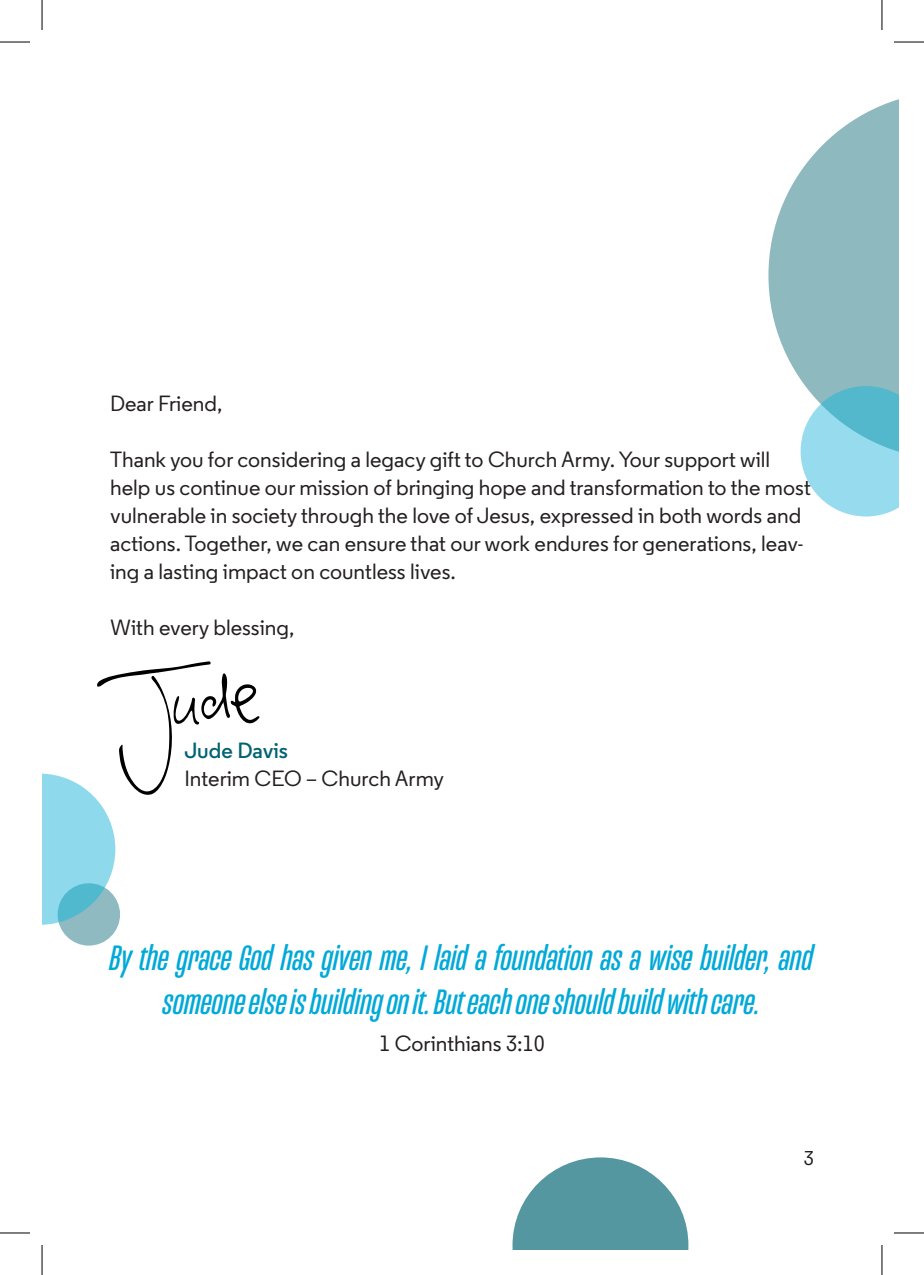
<style>
.page{position:relative;width:924px;height:1275px;background:#fff}
.page>*{position:absolute;margin:0;border:0;box-sizing:border-box;transform-origin:0 0}
.t1{font:italic 36px/43.2px "Mongoose";color:#00a9d8;text-align:center}
.t2{font:500 22px/28px "Regular";color:#231f20}
.t3{font:600 22px "Regular";color:#006372}
.t4{font:500 20px "Regular";color:#231f20}
</style>
<div class="page">
<div style="left:58px;top:883px;width:62px;height:62px;background:#8fbac1;border-radius:50%"></div>
<svg style="left:768px;top:99px;width:130px;height:287px;fill:#8db9bf"></svg>
<svg style="left:512px;top:1157px;width:176px;height:93px"></svg>
<svg style="left:800px;top:386px;width:98px;height:130px;background:#92d5e6"></svg>
<svg style="left:42px;top:661px;width:217px;height:264px"></svg>
<hr style="left:0;top:42px;width:30px;height:1px;background:#000">
<hr style="left:893px;top:42px;width:30px;height:1px;background:#000">
<hr style="left:0;top:1232px;width:30px;height:1px;background:#000">
<hr style="left:893px;top:1232px;width:30px;height:1px;background:#000">
<hr style="left:42px;top:0;width:1px;height:30px;background:#000">
<hr style="left:42px;top:1245px;width:1px;height:30px;background:#000">
<hr style="left:881px;top:0;width:1px;height:30px;background:#000">
<hr style="left:881px;top:1245px;width:1px;height:30px;background:#000">
<p class="t2" style="left:110px;top:389px;width:114px">Dear Friend,</p>
<p class="t2" style="left:110px;top:445px;width:701px">Thank you for considering a legacy gift to Church Army. Your support will help us continue our mission of bringing hope and transformation to the most vulnerable in society through the love of Jesus, expressed in both words and actions. Together, we can ensure that our work endures for generations, leav&shy;ing a lasting impact on countless lives.</p>
<p class="t2" style="left:110px;top:613px;width:186px">With every blessing,</p>
<p class="t3" style="left:184px;top:736px;width:105px">Jude Davis</p>
<p class="t2" style="left:184px;top:764px;width:261px">Interim CEO – Church Army</p>
<h1 class="t1" style="left:110px;top:937px;width:704px">By the grace God has given me, I laid a foundation as a wise builder, and someone else is building on it. But each one should build with care.</h1>
<p class="t2" style="left:379px;top:1029px;width:167px">1 Corinthians 3:10</p>
<p class="t4" style="left:803px;top:1145px;width:12px">3</p>
</div>
